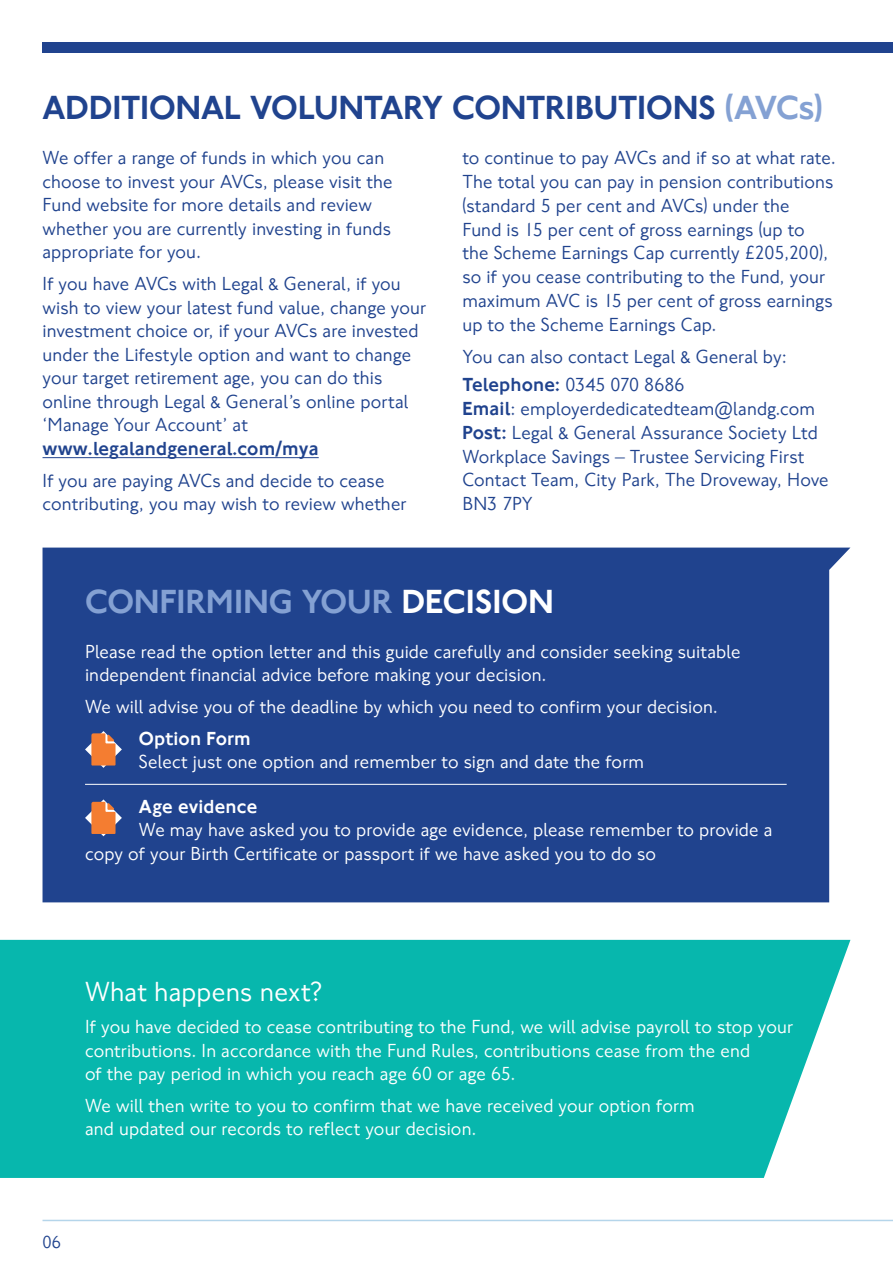
<style>
.page{position:relative;width:893px;height:1263px;background:#fff}
.page>*{position:absolute;margin:0;border:0;box-sizing:border-box;transform-origin:0 0}
.t1{font:500 34.5px "NJ Font";letter-spacing:-.005em;color:#20438e}
.t2{font:500 34.5px "NJ Font";letter-spacing:.005em;color:#84a1d3}
.t3{font:28.5px "NJ Font";letter-spacing:.005em;color:#fff}
.t4{font:19.5px/23.5px "NJ Font";letter-spacing:.005em;color:#20438e}
.t5{font:19.5px/23.4px "NJ Font";letter-spacing:.005em;color:#fff}
.t6{font:500 19.5px "NJ Font";letter-spacing:.01em;color:#20438e}
.t7{font:500 19.5px "NJ Font";letter-spacing:.01em;color:#fff}
.t8{font:18px "NJ Font";color:#20438e}
.s1{color:#84a1d3}
.s2{font-weight:500}
.s3{color:#fff}
</style>
<div class="page">
<div style="left:43px;top:43px;width:850px;height:10px;background:#20438e"></div>
<hr style="left:43px;top:1220px;width:850px;height:1px;background:#b5d5ea">
<hr style="left:43px;top:457px;width:276px;height:1px;background:#20438e">
<div style="left:43px;top:548px;width:807px;height:354px;background:#20438e"></div>
<svg style="left:85px;top:731px;width:37px;height:37px"></svg>
<svg style="left:85px;top:799px;width:37px;height:37px"></svg>
<hr style="left:85px;top:784px;width:702px;height:1px;background:#fff">
<div style="left:0;top:940px;width:850px;height:238px;background:#07b7ad"></div>
<h1 class="t1" style="left:43px;top:87px;width:782px">ADDITIONAL VOLUNTARY CONTRIBUTIONS <span class="s1">(AVCs)</span></h1>
<p class="t4" style="left:43px;top:147px;width:352px">We offer a range of funds in which you can choose to invest your AVCs, please visit the Fund website for more details and review whether you are currently investing in funds appropriate for you.</p>
<p class="t4" style="left:43px;top:272px;width:385px">If you have AVCs with Legal &amp; General, if you wish to view your latest fund value, change your investment choice or, if your AVCs are invested under the Lifestyle option and want to change your target retirement age, you can do this online through Legal &amp; General’s online portal ‘Manage Your Account’ at</p>
<p class="t6" style="left:43px;top:436px;width:278px">www.legalandgeneral.com/mya</p>
<p class="t4" style="left:43px;top:469px;width:366px">If you are paying AVCs and decide to cease contributing, you may wish to review whether</p>
<p class="t4" style="left:462px;top:146px;width:375px">to continue to pay AVCs and if so at what rate.<br>The total you can pay in pension contributions (standard 5 per cent and AVCs) under the<br>Fund is 15 per cent of gross earnings (up to<br>the Scheme Earnings Cap currently £205,200), so if you cease contributing to the Fund, your maximum AVC is 15 per cent of gross earnings up to the Scheme Earnings Cap.</p>
<p class="t4" style="left:462px;top:343px;width:326px;line-height:28px">You can also contact Legal &amp; General by:<br><span class="s2">Telephone:</span> 0345 070 8686</p>
<p class="t4" style="left:462px;top:397px;width:368px"><span class="s2">Email</span>: employerdedicatedteam@landg.com <span class="s2">Post:</span> Legal &amp; General Assurance Society Ltd Workplace Savings – Trustee Servicing First Contact Team, City Park, The Droveway, Hove BN3 7PY</p>
<h1 class="t2" style="left:85px;top:581px;width:470px">CONFIRMING YOUR <span class="s3">DECISION</span></h1>
<p class="t5" style="left:85px;top:640px;width:657px">Please read the option letter and this guide carefully and consider seeking suitable independent financial advice before making your decision.</p>
<p class="t5" style="left:85px;top:695px;width:634px">We will advise you of the deadline by which you need to confirm your decision.</p>
<p class="t7" style="left:139px;top:727px;width:113px">Option Form</p>
<p class="t5" style="left:139px;top:751px;width:507px">Select just one option and remember to sign and date the form</p>
<p class="t7" style="left:139px;top:795px;width:120px">Age evidence</p>
<p class="t5" style="left:85px;top:819px;width:689px;text-indent:54px">We may have asked you to provide age evidence, please remember to provide a copy of your Birth Certificate or passport if we have asked you to do so</p>
<h2 class="t3" style="left:85px;top:974px;width:239px">What happens next?</h2>
<p class="t5" style="left:85px;top:1016px;width:709px">If you have decided to cease contributing to the Fund, we will advise payroll to stop your contributions. In accordance with the Fund Rules, contributions cease from the end<br>of the pay period in which you reach age 60 or age 65.</p>
<p class="t5" style="left:85px;top:1094px;width:611px">We will then write to you to confirm that we have received your option form and updated our records to reflect your decision.</p>
<p class="t8" style="left:43px;top:1231px;width:20px">06</p>
</div>
